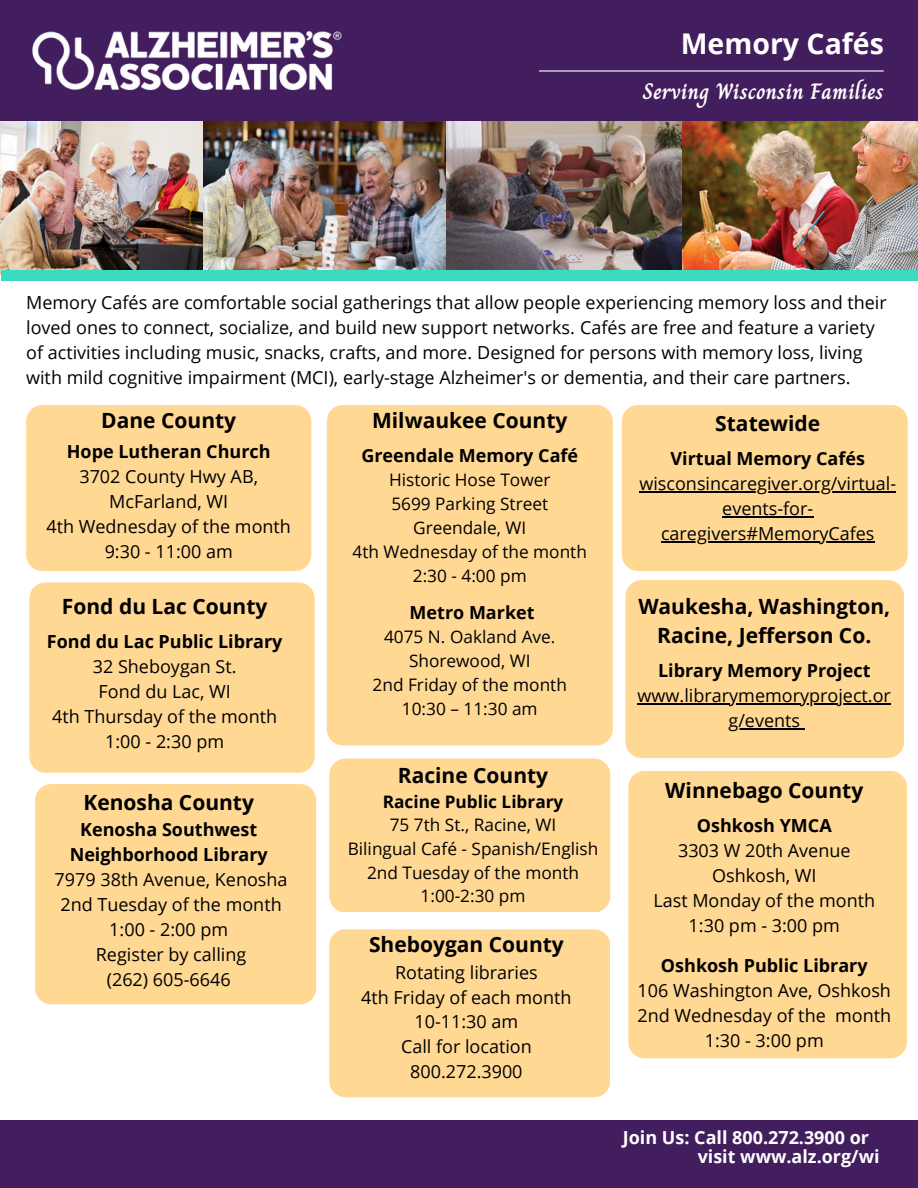
<style>
.page{position:relative;width:918px;height:1188px;background:#fff}
.page>*{position:absolute;margin:0;border:0;box-sizing:border-box;transform-origin:0 0}
.t1{font:700 28.5px "Open Sans";color:#fff}
.t2{font:700 22.5px "Charm";color:#fff}
.t3{font:700 21px/29px "Open Sans";color:#000;text-align:center}
.t4{font:18px/24.8px "Open Sans";color:#000;text-align:center}
.t5{font:700 18px/25px "Open Sans";color:#000;text-align:center}
.t6{font:700 18px/19.2px "Open Sans";color:#fff}
.t7{font:17.25px/24px "Open Sans";color:#000;text-align:center}
.t8{font:700 17.25px "Open Sans";color:#000}
</style>
<div class="page">
<div style="left:0;top:1120px;width:918px;height:68px;background:#431e5e"></div>
<div style="left:0;top:0;width:918px;height:172px;background:#431e5e"></div>
<img style="left:682px;top:122px;width:235px;height:149px">
<img style="left:0;top:121px;width:682px;height:154px">
<div style="left:1px;top:271px;width:917px;height:10px;background:#3cdbc0"></div>
<div style="left:29px;top:582px;width:286px;height:191px;background:#ffd894;border-radius:16px"></div>
<div style="left:327px;top:405px;width:286px;height:340px;background:#ffd894;border-radius:16px"></div>
<div style="left:35px;top:784px;width:281px;height:220px;background:#ffd894;border-radius:16px"></div>
<div style="left:628px;top:771px;width:279px;height:287px;background:#ffd894;border-radius:16px"></div>
<div style="left:622px;top:405px;width:286px;height:166px;background:#ffd894;border-radius:16px"></div>
<div style="left:625px;top:580px;width:279px;height:178px;background:#ffd894;border-radius:16px"></div>
<hr style="left:539px;top:70px;width:344px;height:2px;background:#fff">
<img style="left:32px;top:30px;width:310px;height:61px">
<hr style="left:639px;top:491px;width:257px;height:2px;background:#000">
<hr style="left:722px;top:516px;width:91px;height:2px;background:#000">
<hr style="left:661px;top:541px;width:214px;height:2px;background:#000">
<hr style="left:638px;top:703px;width:253px;height:1px;background:#000">
<hr style="left:728px;top:728px;width:72px;height:1px;background:#000">
<div style="left:26px;top:405px;width:285px;height:166px;background:#ffd894;border-radius:16px"></div>
<div style="left:329px;top:759px;width:281px;height:153px;background:#ffd894;border-radius:16px"></div>
<div style="left:329px;top:929px;width:281px;height:168px;background:#ffd894;border-radius:16px"></div>
<p class="t1" style="left:681px;top:23px;width:205px">Memory Cafés</p>
<p class="t2" style="left:643px;top:73px;width:243px">Serving Wisconsin Families</p>
<p class="t4" style="left:26px;top:290px;width:862px;text-align:left">Memory Cafés are comfortable social gatherings that allow people experiencing memory loss and their loved ones to connect, socialize, and build new support networks. Cafés are free and feature a variety of activities including music, snacks, crafts, and more. Designed for persons with memory loss, living with mild cognitive impairment (MCI), early-stage Alzheimer's or dementia, and their care partners.</p>
<p class="t3" style="left:101px;top:406px;width:136px">Dane County</p>
<p class="t5" style="left:67px;top:438px;width:205px">Hope Lutheran Church</p>
<p class="t4" style="left:79px;top:463px;width:180px">3702 County Hwy AB,<br>McFarland, WI</p>
<p class="t4" style="left:47px;top:513px;width:246px">4th Wednesday of the month</p>
<p class="t4" style="left:105px;top:538px;width:130px">9:30 - 11:00 am</p>
<p class="t3" style="left:62px;top:591px;width:207px">Fond du Lac County</p>
<p class="t5" style="left:47px;top:628px;width:237px">Fond du Lac Public Library</p>
<p class="t4" style="left:93px;top:654px;width:145px">32 Sheboygan St.</p>
<h2 class="t4" style="left:99px;top:679px;width:134px">Fond du Lac, WI</h2>
<p class="t4" style="left:52px;top:704px;width:226px">4th Thursday of the month</p>
<h2 class="t4" style="left:105px;top:729px;width:120px">1:00 - 2:30 pm</h2>
<p class="t3" style="left:83px;top:787px;width:172px">Kenosha County</p>
<p class="t5" style="left:70px;top:816px;width:200px">Kenosha Southwest<br>Neighborhood Library</p>
<h2 class="t4" style="left:55px;top:866px;width:234px">7979 38th Avenue, Kenosha</h2>
<p class="t4" style="left:60px;top:891px;width:223px">2nd Tuesday of the month</p>
<h2 class="t4" style="left:109px;top:916px;width:120px">1:00 - 2:00 pm</h2>
<p class="t4" style="left:96px;top:941px;width:152px">Register by calling</p>
<p class="t4" style="left:107px;top:966px;width:125px">(262) 605-6646</p>
<p class="t3" style="left:372px;top:405px;width:197px">Milwaukee County</p>
<p class="t5" style="left:361px;top:442px;width:218px">Greendale Memory Café</p>
<h2 class="t7" style="left:389px;top:467px;width:163px">Historic Hose Tower</h2>
<p class="t7" style="left:391px;top:491px;width:158px">5699 Parking Street</p>
<p class="t7" style="left:413px;top:515px;width:115px">Greendale, WI</p>
<p class="t7" style="left:353px;top:539px;width:236px">4th Wednesday of the month<br>2:30 - 4:00 pm</p>
<p class="t5" style="left:410px;top:600px;width:126px">Metro Market</p>
<p class="t7" style="left:384px;top:625px;width:173px">4075 N. Oakland Ave.<br>Shorewood, WI</p>
<p class="t7" style="left:373px;top:673px;width:196px">2nd Friday of the month</p>
<p class="t7" style="left:402px;top:697px;width:137px">10:30 – 11:30 am</p>
<p class="t3" style="left:398px;top:760px;width:152px">Racine County</p>
<p class="t8" style="left:383px;top:789px;width:182px">Racine Public Library</p>
<p class="t7" style="left:390px;top:813px;width:168px">75 7th St., Racine, WI</p>
<p class="t7" style="left:348px;top:836px;width:252px">Bilingual Café - Spanish/English</p>
<p class="t7" style="left:367px;top:860px;width:214px">2nd Tuesday of the month</p>
<p class="t7" style="left:421px;top:884px;width:106px">1:00-2:30 pm</p>
<p class="t3" style="left:369px;top:929px;width:196px">Sheboygan County</p>
<h3 class="t4" style="left:361px;top:960px;width:212px">Rotating libraries<br>4th Friday of each month<br>10-11:30 am<br>Call for location<br>800.272.3900</h3>
<h2 class="t3" style="left:715px;top:408px;width:106px">Statewide</h2>
<p class="t5" style="left:671px;top:446px;width:196px">Virtual Memory Cafés</p>
<p class="t4" style="left:639px;top:471px;width:258px">wisconsincaregiver.org/virtual&shy;events-for-</p>
<p class="t4" style="left:661px;top:521px;width:215px">caregivers#MemoryCafes</p>
<p class="t3" style="left:638px;top:591px;width:253px">Waukesha, Washington,<br>Racine, Jefferson Co.</p>
<p class="t5" style="left:658px;top:657px;width:214px">Library Memory Project</p>
<p class="t4" style="left:638px;top:683px;width:255px">www.librarymemoryproject.or</p>
<p class="t4" style="left:728px;top:708px;width:73px">g/events</p>
<p class="t3" style="left:665px;top:776px;width:199px">Winnebago County</p>
<p class="t5" style="left:697px;top:813px;width:136px">Oshkosh YMCA</p>
<p class="t4" style="left:678px;top:838px;width:174px">3303 W 20th Avenue</p>
<p class="t4" style="left:712px;top:863px;width:106px">Oshkosh, WI</p>
<p class="t4" style="left:653px;top:888px;width:223px">Last Monday of the month</p>
<p class="t4" style="left:689px;top:913px;width:153px">1:30 pm - 3:00 pm</p>
<p class="t5" style="left:661px;top:952px;width:208px">Oshkosh Public Library</p>
<p class="t4" style="left:638px;top:977px;width:255px">106 Washington Ave, Oshkosh</p>
<p class="t4" style="left:637px;top:1002px;width:255px">2nd Wednesday of the month<br>1:30 - 3:00 pm</p>
<p class="t6" style="left:698px;top:1127px;width:183px;text-indent:-75px">Join Us: Call 800.272.3900 or visit www.alz.org/wi</p>
</div>
